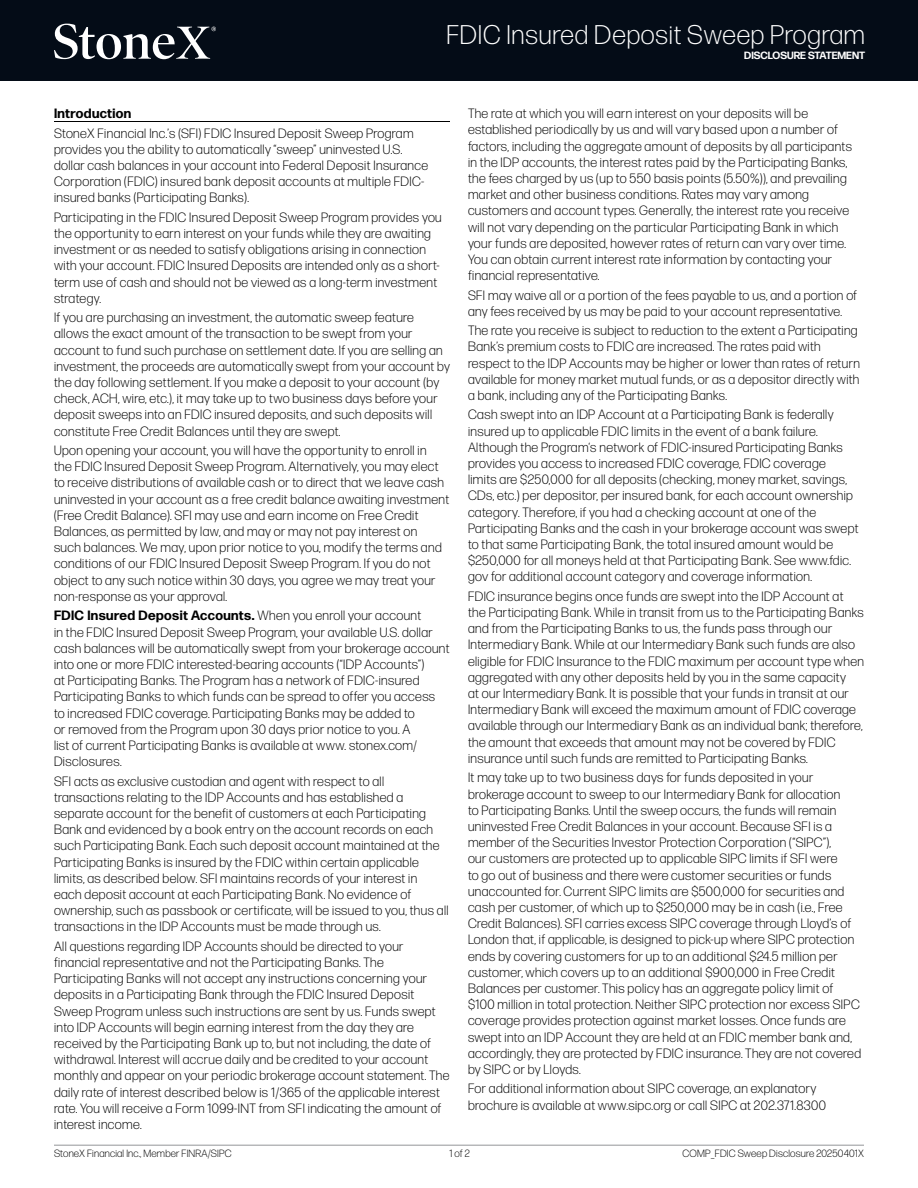
<style>
.page{position:relative;width:918px;height:1188px;background:#fff}
.page>*{position:absolute;margin:0;border:0;box-sizing:border-box;transform-origin:0 0}
.t1{font:300 27px "Forma DJR Deck";letter-spacing:.03em;color:#fff}
.t2{font:300 13.5px/16.2px "Forma DJR Deck";letter-spacing:.03em;color:#000}
.t3{font:700 13.5px "Forma DJR Deck";letter-spacing:.03em;color:#000}
.t4{font:300 10.5px "Forma DJR Deck";letter-spacing:.02em;color:#000101}
.t5{font:700 10.5px "Forma DJR Deck";color:#fff}
.s1{font-weight:700}
</style>
<div class="page">
<div style="left:0;top:0;width:918px;height:81px;background:#040c17"></div>
<svg style="left:54px;top:24px;width:162px;height:35px"></svg>
<hr style="left:54px;top:1145px;width:810px;height:1px;background:#939598">
<hr style="left:54px;top:121px;width:396px;height:1px;background:#000">
<h1 class="t1" style="left:447px;top:19px;width:420px">FDIC Insured Deposit Sweep Program</h1>
<p class="t5" style="left:744px;top:48px;width:122px">DISCLOSURE STATEMENT</p>
<p class="t3" style="left:54px;top:105px;width:79px">Introduction</p>
<p class="t2" style="left:54px;top:125px;width:376px">StoneX Financial Inc.’s (SFI) FDIC Insured Deposit Sweep Program provides you the ability to automatically “sweep” uninvested U.S. dollar cash balances in your account into Federal Deposit Insurance Corporation (FDIC) insured bank deposit accounts at multiple FDIC&shy;insured banks (Participating Banks).</p>
<p class="t2" style="left:54px;top:209px;width:389px">Participating in the FDIC Insured Deposit Sweep Program provides you the opportunity to earn interest on your funds while they are awaiting investment or as needed to satisfy obligations arising in connection with your account. FDIC Insured Deposits are intended only as a short&shy;term use of cash and should not be viewed as a long-term investment strategy.</p>
<p class="t2" style="left:54px;top:309px;width:398px">If you are purchasing an investment, the automatic sweep feature allows the exact amount of the transaction to be swept from your account to fund such purchase on settlement date. If you are selling an investment, the proceeds are automatically swept from your account by the day following settlement. If you make a deposit to your account (by check, ACH, wire, etc.), it may take up to two business days before your deposit sweeps into an FDIC insured deposits, and such deposits will constitute Free Credit Balances until they are swept.</p>
<p class="t2" style="left:54px;top:442px;width:397px">Upon opening your account, you will have the opportunity to enroll in<br>the FDIC Insured Deposit Sweep Program. Alternatively, you may elect to receive distributions of available cash or to direct that we leave cash uninvested in your account as a free credit balance awaiting investment (Free Credit Balance). SFI may use and earn income on Free Credit Balances, as permitted by law, and may or may not pay interest on<br>such balances. We may, upon prior notice to you, modify the terms and conditions of our FDIC Insured Deposit Sweep Program. If you do not object to any such notice within 30 days, you agree we may treat your non-response as your approval.</p>
<p class="t2" style="left:54px;top:607px;width:397px"><span class="s1">FDIC Insured Deposit Accounts.</span> When you enroll your account<br>in the FDIC Insured Deposit Sweep Program, your available U.S. dollar cash balances will be automatically swept from your brokerage account into one or more FDIC interested-bearing accounts (“IDP Accounts”)<br>at Participating Banks. The Program has a network of FDIC-insured Participating Banks to which funds can be spread to offer you access<br>to increased FDIC coverage. Participating Banks may be added to<br>or removed from the Program upon 30 days prior notice to you. A<br>list of current Participating Banks is available at www. stonex.com/ Disclosures.</p>
<p class="t2" style="left:54px;top:773px;width:396px">SFI acts as exclusive custodian and agent with respect to all transactions relating to the IDP Accounts and has established a separate account for the benefit of customers at each Participating Bank and evidenced by a book entry on the account records on each such Participating Bank. Each such deposit account maintained at the Participating Banks is insured by the FDIC within certain applicable limits, as described below. SFI maintains records of your interest in<br>each deposit account at each Participating Bank. No evidence of ownership, such as passbook or certificate, will be issued to you, thus all transactions in the IDP Accounts must be made through us.</p>
<p class="t2" style="left:54px;top:938px;width:397px">All questions regarding IDP Accounts should be directed to your financial representative and not the Participating Banks. The Participating Banks will not accept any instructions concerning your deposits in a Participating Bank through the FDIC Insured Deposit Sweep Program unless such instructions are sent by us. Funds swept into IDP Accounts will begin earning interest from the day they are received by the Participating Bank up to, but not including, the date of withdrawal. Interest will accrue daily and be credited to your account monthly and appear on your periodic brokerage account statement. The daily rate of interest described below is 1/365 of the applicable interest rate. You will receive a Form 1099-INT from SFI indicating the amount of interest income.</p>
<p class="t2" style="left:468px;top:105px;width:385px">The rate at which you will earn interest on your deposits will be established periodically by us and will vary based upon a number of factors, including the aggregate amount of deposits by all participants in the IDP accounts, the interest rates paid by the Participating Banks, the fees charged by us (up to 550 basis points (5.50%)), and prevailing market and other business conditions. Rates may vary among customers and account types. Generally, the interest rate you receive will not vary depending on the particular Participating Bank in which your funds are deposited, however rates of return can vary over time.<br>You can obtain current interest rate information by contacting your financial representative.</p>
<p class="t2" style="left:468px;top:287px;width:391px">SFI may waive all or a portion of the fees payable to us, and a portion of any fees received by us may be paid to your account representative.</p>
<p class="t2" style="left:468px;top:322px;width:393px">The rate you receive is subject to reduction to the extent a Participating Bank’s premium costs to FDIC are increased. The rates paid with respect to the IDP Accounts may be higher or lower than rates of return available for money market mutual funds, or as a depositor directly with a bank, including any of the Participating Banks.</p>
<p class="t2" style="left:468px;top:406px;width:392px">Cash swept into an IDP Account at a Participating Bank is federally insured up to applicable FDIC limits in the event of a bank failure.<br>Although the Program‘s network of FDIC-insured Participating Banks provides you access to increased FDIC coverage, FDIC coverage<br>limits are $250,000 for all deposits (checking, money market, savings, CDs, etc.) per depositor, per insured bank, for each account ownership category. Therefore, if you had a checking account at one of the Participating Banks and the cash in your brokerage account was swept to that same Participating Bank, the total insured amount would be $250,000 for all moneys held at that Participating Bank. See www.fdic. gov for additional account category and coverage information.</p>
<p class="t2" style="left:468px;top:588px;width:398px">FDIC insurance begins once funds are swept into the IDP Account at the Participating Bank. While in transit from us to the Participating Banks and from the Participating Banks to us, the funds pass through our Intermediary Bank. While at our Intermediary Bank such funds are also eligible for FDIC Insurance to the FDIC maximum per account type when aggregated with any other deposits held by you in the same capacity<br>at our Intermediary Bank. It is possible that your funds in transit at our Intermediary Bank will exceed the maximum amount of FDIC coverage available through our Intermediary Bank as an individual bank; therefore, the amount that exceeds that amount may not be covered by FDIC insurance until such funds are remitted to Participating Banks.</p>
<p class="t2" style="left:468px;top:769px;width:395px">It may take up to two business days for funds deposited in your brokerage account to sweep to our Intermediary Bank for allocation<br>to Participating Banks. Until the sweep occurs, the funds will remain uninvested Free Credit Balances in your account. Because SFI is a member of the Securities Investor Protection Corporation (“SIPC”),<br>our customers are protected up to applicable SIPC limits if SFI were<br>to go out of business and there were customer securities or funds unaccounted for. Current SIPC limits are $500,000 for securities and cash per customer, of which up to $250,000 may be in cash (i.e., Free Credit Balances). SFI carries excess SIPC coverage through Lloyd’s of London that, if applicable, is designed to pick-up where SIPC protection ends by covering customers for up to an additional $24.5 million per customer, which covers up to an additional $900,000 in Free Credit Balances per customer. This policy has an aggregate policy limit of $100 million in total protection. Neither SIPC protection nor excess SIPC coverage provides protection against market losses. Once funds are swept into an IDP Account they are held at an FDIC member bank and, accordingly, they are protected by FDIC insurance. They are not covered by SIPC or by Lloyds.</p>
<p class="t2" style="left:468px;top:1080px;width:360px">For additional information about SIPC coverage, an explanatory brochure is available at www.sipc.org or call SIPC at 202.371.8300</p>
<p class="t4" style="left:54px;top:1147px;width:179px">StoneX Financial Inc., Member FINRA/SIPC</p>
<p class="t4" style="left:449px;top:1147px;width:22px">1 of 2</p>
<p class="t4" style="left:682px;top:1147px;width:183px">COMP_FDIC Sweep Disclosure 20250401X</p>
</div>
